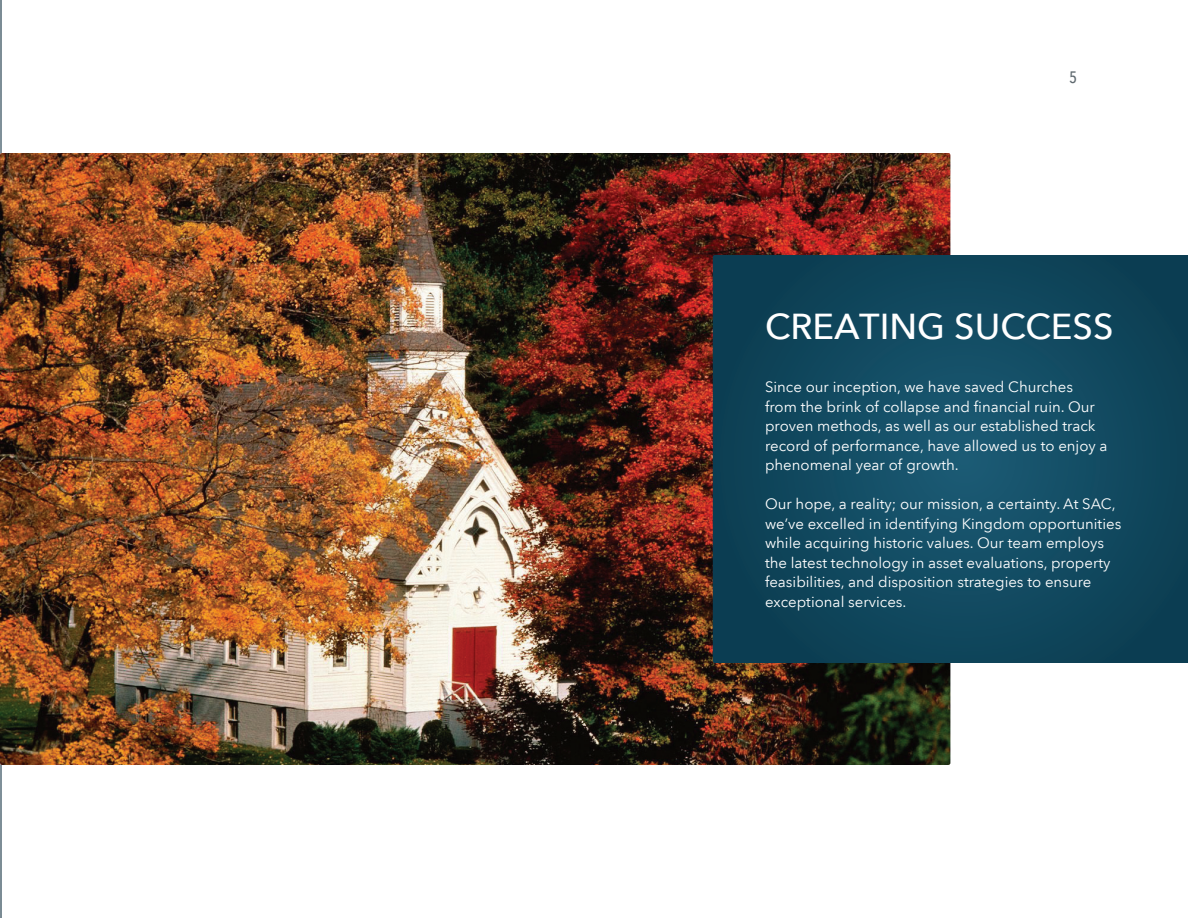
<style>
.page{position:relative;width:1188px;height:918px;background:#fff}
.page>*{position:absolute;margin:0;border:0;box-sizing:border-box;transform-origin:0 0}
.t1{font:500 36px "Avenir Next LT Com";color:#fff}
.t2{font:500 condensed 16.5px "Avenir Next LT Com";color:#5f696f}
.t3{font:15px/19.5px "Avenir Next LT Com";color:#fff}
</style>
<div class="page">
<hr style="left:0;top:0;width:1px;height:918px;background:#7d8d96">
<img style="left:0;top:153px;width:950px;height:612px">
<svg style="left:713px;top:255px;width:475px;height:408px;background:#10475d"></svg>
<p class="t2" style="left:1069px;top:67px;width:9px">5</p>
<h1 class="t1" style="left:765px;top:304px;width:350px">CREATING SUCCESS</h1>
<p class="t3" style="left:765px;top:377px;width:344px">Since our inception, we have saved Churches from the brink of collapse and financial ruin. Our proven methods, as well as our established track record of performance, have allowed us to enjoy a phenomenal year of growth.</p>
<p class="t3" style="left:765px;top:494px;width:358px">Our hope, a reality; our mission, a certainty. At SAC, we’ve excelled in identifying Kingdom opportunities while acquiring historic values. Our team employs the latest technology in asset evaluations, property feasibilities, and disposition strategies to ensure exceptional services.</p>
</div>
